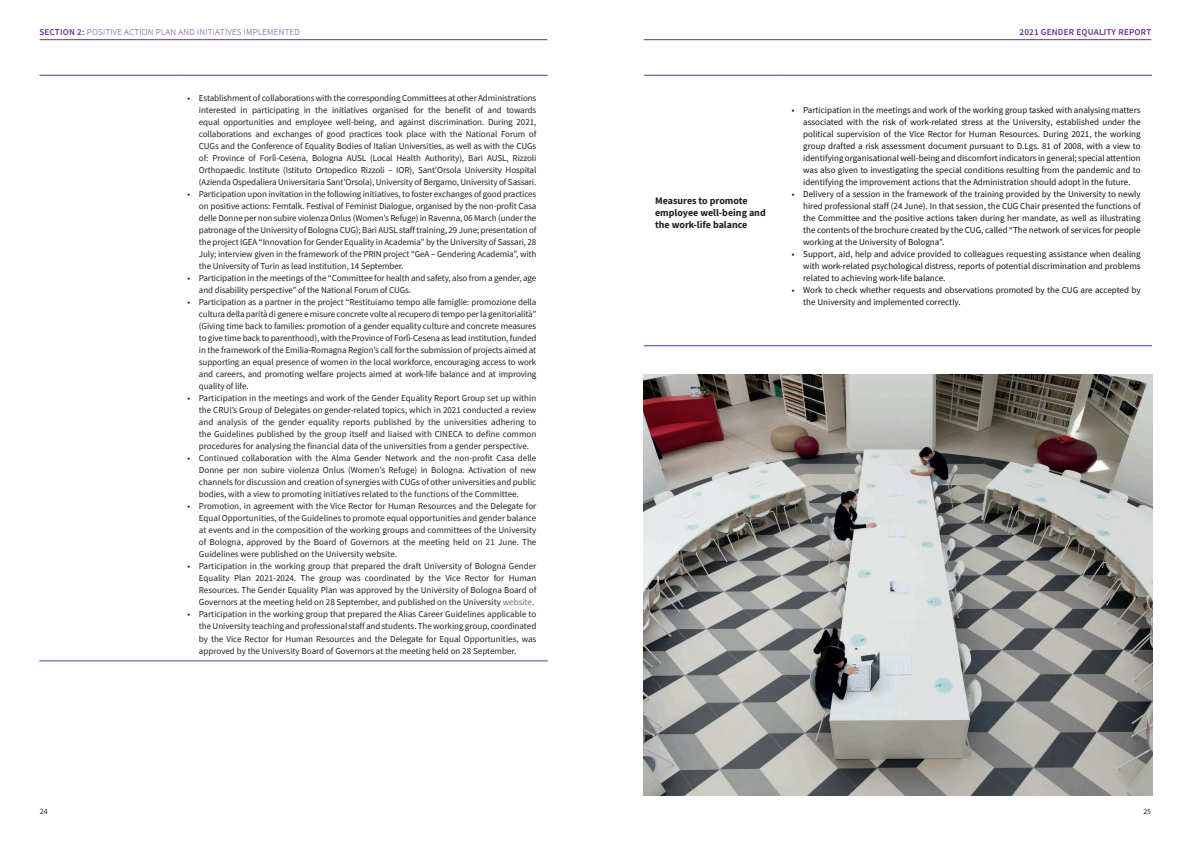
<style>
.page{position:relative;width:1191px;height:842px;background:#fff}
.page>*{position:absolute;margin:0;border:0;box-sizing:border-box;transform-origin:0 0}
.t1{font:700 10px/12px "Source Sans Pro";color:#231f20}
.t2{font:9px/12px "Source Sans Pro";letter-spacing:-.01em;color:#231f20;text-align:justify}
.t3{font:9px/12px "Source Sans Pro";color:#0d1214;text-align:justify}
.t4{font:300 9px "Source Sans Pro";letter-spacing:.025em;color:#672d91}
.t5{font:600 9px "Source Sans Pro";letter-spacing:.025em;color:#672d91}
.t6{font:8px "Source Sans Pro";color:#231f20}
.s1{font-weight:600}
.s2{color:#6c6d70}
</style>
<div class="page">
<hr style="left:40px;top:39px;width:507px;height:1px;background:#672d91">
<hr style="left:643px;top:39px;width:508px;height:1px;background:#672d91">
<hr style="left:176px;top:75px;width:372px;height:1px;background:#672d91">
<hr style="left:39px;top:75px;width:137px;height:1px;background:#672d91">
<hr style="left:39px;top:661px;width:137px;height:1px;background:#672d91">
<hr style="left:176px;top:661px;width:372px;height:1px;background:#672d91">
<hr style="left:643px;top:75px;width:137px;height:1px;background:#672d91">
<hr style="left:780px;top:75px;width:372px;height:1px;background:#672d91">
<hr style="left:643px;top:346px;width:137px;height:1px;background:#672d91">
<hr style="left:780px;top:346px;width:372px;height:1px;background:#672d91">
<img style="left:643px;top:374px;width:509px;height:421px">
<p class="t4" style="left:39px;top:27px;width:262px"><span class="s1">SECTION 2:</span> POSITIVE ACTION PLAN AND INITIATIVES IMPLEMENTED</p>
<p class="t2" style="left:199px;top:92px;width:339px;text-indent:-11px">• Establishment of collaborations with the corresponding Committees at other Administrations interested in participating in the initiatives organised for the benefit of and towards equal opportunities and employee well-being, and against discrimination. During 2021, collaborations and exchanges of good practices took place with the National Forum of CUGs and the Conference of Equality Bodies of Italian Universities, as well as with the CUGs of: Province of Forlì-Cesena, Bologna AUSL (Local Health Authority), Bari AUSL, Rizzoli Orthopaedic Institute (Istituto Ortopedico Rizzoli – IOR), Sant’Orsola University Hospital (Azienda Ospedaliera Universitaria Sant’Orsola), University of Bergamo, University of Sassari.</p>
<p class="t2" style="left:199px;top:188px;width:339px;text-indent:-11px">• Participation upon invitation in the following initiatives, to foster exchanges of good practices on positive actions: Femtalk. Festival of Feminist Dialogue, organised by the non-profit Casa delle Donne per non subire violenza Onlus (Women’s Refuge) in Ravenna, 06 March (under the patronage of the University of Bologna CUG); Bari AUSL staff training, 29 June; presentation of the project IGEA “Innovation for Gender Equality in Academia” by the University of Sassari, 28<br>July; interview given in the framework of the PRIN project “GeA – Gendering Academia”, with the University of Turin as lead institution, 14 September.</p>
<p class="t2" style="left:199px;top:272px;width:339px;text-indent:-11px">• Participation in the meetings of the “Committee for health and safety, also from a gender, age and disability perspective” of the National Forum of CUGs.</p>
<p class="t2" style="left:199px;top:296px;width:339px;text-indent:-11px">• Participation as a partner in the project “Restituiamo tempo alle famiglie: promozione della cultura della parità di genere e misure concrete volte al recupero di tempo per la genitorialità” (Giving time back to families: promotion of a gender equality culture and concrete measures to give time back to parenthood), with the Province of Forlì-Cesena as lead institution, funded in the framework of the Emilia-Romagna Region’s call for the submission of projects aimed at supporting an equal presence of women in the local workforce, encouraging access to work and careers, and promoting welfare projects aimed at work-life balance and at improving quality of life.</p>
<p class="t2" style="left:199px;top:392px;width:339px;text-indent:-11px">• Participation in the meetings and work of the Gender Equality Report Group set up within the CRUI’s Group of Delegates on gender-related topics, which in 2021 conducted a review and analysis of the gender equality reports published by the universities adhering to the Guidelines published by the group itself and liaised with CINECA to define common procedures for analysing the financial data of the universities from a gender perspective.</p>
<p class="t2" style="left:199px;top:452px;width:339px;text-indent:-11px">• Continued collaboration with the Alma Gender Network and the non-profit Casa delle Donne per non subire violenza Onlus (Women’s Refuge) in Bologna. Activation of new channels for discussion and creation of synergies with CUGs of other universities and public bodies, with a view to promoting initiatives related to the functions of the Committee.</p>
<p class="t2" style="left:199px;top:500px;width:339px;text-indent:-11px">• Promotion, in agreement with the Vice Rector for Human Resources and the Delegate for Equal Opportunities, of the Guidelines to promote equal opportunities and gender balance at events and in the composition of the working groups and committees of the University of Bologna, approved by the Board of Governors at the meeting held on 21 June. The Guidelines were published on the University website.</p>
<p class="t2" style="left:199px;top:560px;width:339px;text-indent:-11px">• Participation in the working group that prepared the draft University of Bologna Gender Equality Plan 2021-2024. The group was coordinated by the Vice Rector for Human Resources. The Gender Equality Plan was approved by the University of Bologna Board of Governors at the meeting held on 28 September, and published on the University <span class="s2">website</span>.</p>
<p class="t2" style="left:199px;top:608px;width:339px;text-indent:-11px">• Participation in the working group that prepared the Alias Career Guidelines applicable to the University teaching and professional staff and students. The working group, coordinated by the Vice Rector for Human Resources and the Delegate for Equal Opportunities, was approved by the University Board of Governors at the meeting held on 28 September.</p>
<p class="t5" style="left:1019px;top:26px;width:133px">2021 GENDER EQUALITY REPORT</p>
<p class="t1" style="left:655px;top:195px;width:112px">Measures to promote employee well-being and the work-life balance</p>
<p class="t3" style="left:803px;top:104px;width:339px;text-indent:-11px">• Participation in the meetings and work of the working group tasked with analysing matters associated with the risk of work-related stress at the University, established under the political supervision of the Vice Rector for Human Resources. During 2021, the working group drafted a risk assessment document pursuant to D.Lgs. 81 of 2008, with a view to identifying organisational well-being and discomfort indicators in general; special attention was also given to investigating the special conditions resulting from the pandemic and to identifying the improvement actions that the Administration should adopt in the future.</p>
<p class="t3" style="left:803px;top:188px;width:339px;text-indent:-11px">• Delivery of a session in the framework of the training provided by the University to newly hired professional staff (24 June). In that session, the CUG Chair presented the functions of the Committee and the positive actions taken during her mandate, as well as illustrating the contents of the brochure created by the CUG, called “The network of services for people working at the University of Bologna”.</p>
<p class="t3" style="left:803px;top:248px;width:339px;text-indent:-11px">• Support, aid, help and advice provided to colleagues requesting assistance when dealing with work-related psychological distress, reports of potential discrimination and problems related to achieving work-life balance.</p>
<p class="t3" style="left:803px;top:284px;width:339px;text-indent:-11px">• Work to check whether requests and observations promoted by the CUG are accepted by the University and implemented correctly.</p>
<p class="t6" style="left:40px;top:806px;width:9px">24</p>
<p class="t6" style="left:1143px;top:807px;width:9px">25</p>
</div>
